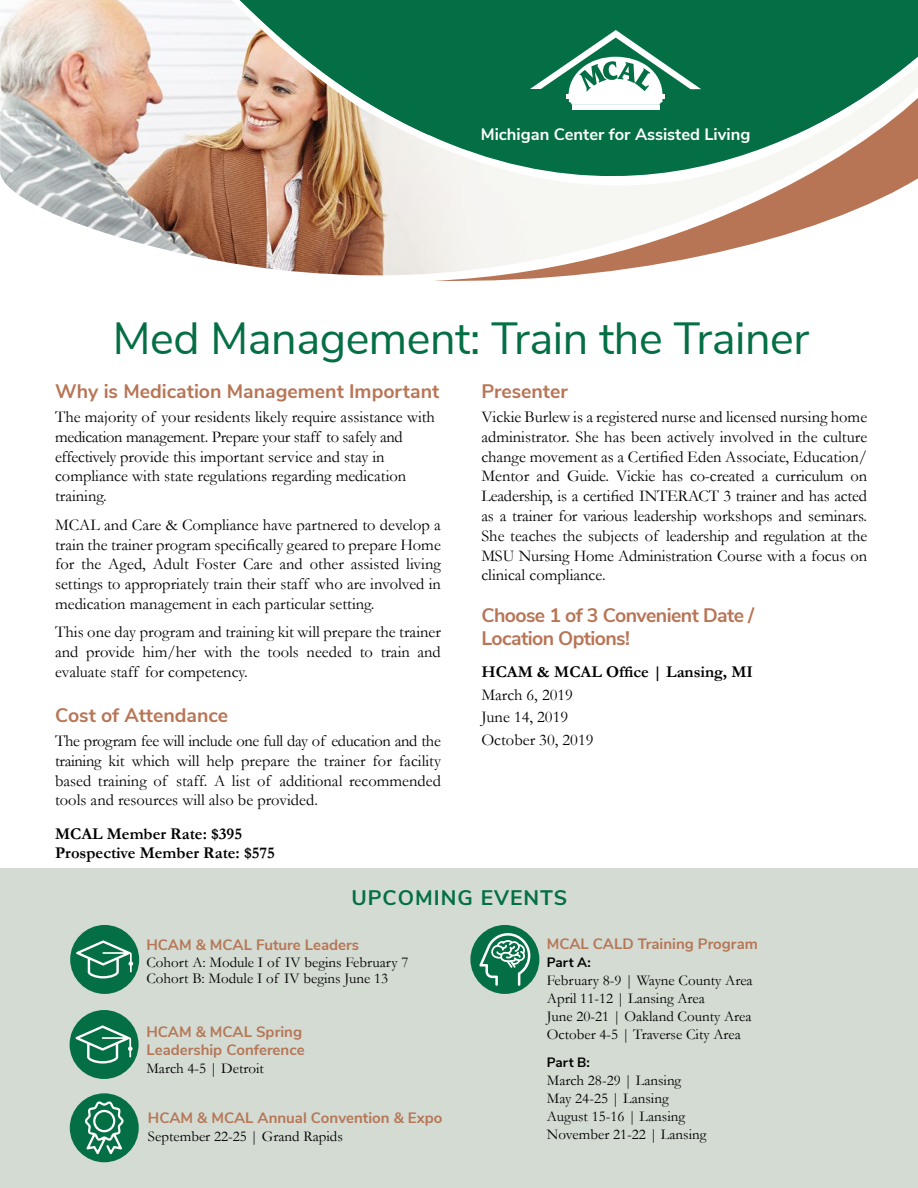
<style>
.page{position:relative;width:918px;height:1188px;background:#fff}
.page>*{position:absolute;margin:0;border:0;box-sizing:border-box;transform-origin:0 0}
.t1{font:45px "Nunito Sans";letter-spacing:-.01em;color:#046f44}
.t2{font:700 21px "Nunito Sans";letter-spacing:.05em;color:#046f44}
.t3{font:700 19.5px "Nunito Sans";color:#b87555}
.t4{font:700 19.5px/23.4px "Nunito Sans";letter-spacing:-.03em;color:#b87555}
.t5{font:16.5px/19.8px "Garamond";color:#000;text-align:justify}
.t6{font:700 16.5px/19.8px "Garamond";color:#000}
.t7{font:700 16.5px "Nunito Sans";color:#fff}
.t8{font:15px/18px "Garamond";color:#000}
.t9{font:700 15px/18px "Nunito Sans";color:#b77656}
.t10{font:700 13.5px "Nunito Sans";color:#000}
</style>
<div class="page">
<img style="left:0;top:0;width:434px;height:276px">
<img style="left:80px;top:0;width:354px;height:251px">
<svg style="left:240px;top:0;width:678px;height:135px;background:#2e7d57"></svg>
<svg style="left:434px;top:79px;width:484px;height:202px"></svg>
<hr style="left:572px;top:105px;width:87px;height:4px;background:#fff">
<svg style="left:530px;top:30px;width:171px;height:75px"></svg>
<div style="left:0;top:868px;width:918px;height:320px;background:#d3dbd3"></div>
<div style="left:470px;top:925px;width:69px;height:69px;background:#046f44;border-radius:50%"></div>
<svg style="left:479px;top:932px;width:52px;height:54px"></svg>
<div style="left:70px;top:925px;width:69px;height:69px;background:#046f44;border-radius:50%"></div>
<div style="left:70px;top:1093px;width:69px;height:69px;background:#046f44;border-radius:50%"></div>
<svg style="left:85px;top:1101px;width:39px;height:53px"></svg>
<svg style="left:76px;top:940px;width:57px;height:38px"></svg>
<div style="left:70px;top:1010px;width:69px;height:69px;background:#046f44;border-radius:50%"></div>
<svg style="left:76px;top:1025px;width:57px;height:39px"></svg>
<p class="t7" style="left:481px;top:122px;width:271px">Michigan Center for Assisted Living</p>
<h1 class="t1" style="left:113px;top:306px;width:698px">Med Management: Train the Trainer</h1>
<p class="t3" style="left:55px;top:377px;width:386px">Why is Medication Management Important</p>
<p class="t5" style="left:55px;top:407px;width:381px;text-align:left">The majority of your residents likely require assistance with medication management. Prepare your staff to safely and effectively provide this important service and stay in compliance with state regulations regarding medication training.</p>
<p class="t5" style="left:55px;top:514px;width:387px">MCAL and Care &amp; Compliance have partnered to develop a train the trainer program specifically geared to prepare Home for the Aged, Adult Foster Care and other assisted living settings to appropriately train their staff who are involved in medication management in each particular setting.</p>
<p class="t5" style="left:55px;top:622px;width:387px">This one day program and training kit will prepare the trainer and provide him/her with the tools needed to train and evaluate staff for competency.</p>
<p class="t3" style="left:55px;top:701px;width:175px">Cost of Attendance</p>
<p class="t5" style="left:55px;top:730px;width:387px">The program fee will include one full day of education and the training kit which will help prepare the trainer for facility based training of staff. A list of additional recommended tools and resources will also be provided.</p>
<p class="t6" style="left:55px;top:824px;width:221px">MCAL Member Rate: $395<br>Prospective Member Rate: $575</p>
<p class="t3" style="left:481px;top:377px;width:88px">Presenter</p>
<p class="t5" style="left:481px;top:407px;width:387px">Vickie Burlew is a registered nurse and licensed nursing home administrator. She has been actively involved in the culture change movement as a Certified Eden Associate, Education/ Mentor and Guide. Vickie has co-created a curriculum on Leadership, is a certified INTERACT 3 trainer and has acted as a trainer for various leadership workshops and seminars.<br>She teaches the subjects of leadership and regulation at the MSU Nursing Home Administration Course with a focus on clinical compliance.</p>
<p class="t4" style="left:481px;top:602px;width:274px">Choose 1 of 3 Convenient Date /<br>Location Options!</p>
<p class="t6" style="left:481px;top:662px;width:273px">HCAM &amp; MCAL Office | Lansing, MI</p>
<p class="t5" style="left:481px;top:683px;width:114px;line-height:22.5px;text-align:left">March 6, 2019<br>June 14, 2019<br>October 30, 2019</p>
<p class="t2" style="left:351px;top:882px;width:217px">UPCOMING EVENTS</p>
<p class="t9" style="left:146px;top:935px;width:214px">HCAM &amp; MCAL Future Leaders</p>
<p class="t8" style="left:146px;top:953px;width:264px;line-height:16.5px">Cohort A: Module I of IV begins February 7<br>Cohort B: Module I of IV begins June 13</p>
<p class="t9" style="left:547px;top:934px;width:213px">MCAL CALD Training Program</p>
<p class="t10" style="left:547px;top:952px;width:45px">Part A:</p>
<p class="t8" style="left:547px;top:971px;width:207px">February 8-9 | Wayne County Area<br>April 11-12 | Lansing Area<br>June 20-21 | Oakland County Area<br>October 4-5 | Traverse City Area</p>
<p class="t10" style="left:547px;top:1052px;width:45px">Part B:</p>
<p class="t8" style="left:547px;top:1071px;width:161px">March 28-29 | Lansing<br>May 24-25 | Lansing<br>August 15-16 | Lansing<br>November 21-22 | Lansing</p>
<p class="t9" style="left:146px;top:1022px;width:160px">HCAM &amp; MCAL Spring<br>Leadership Conference</p>
<p class="t8" style="left:146px;top:1059px;width:119px">March 4-5 | Detroit</p>
<p class="t9" style="left:148px;top:1108px;width:296px">HCAM &amp; MCAL Annual Convention &amp; Expo</p>
<p class="t8" style="left:148px;top:1127px;width:197px">September 22-25 | Grand Rapids</p>
</div>
